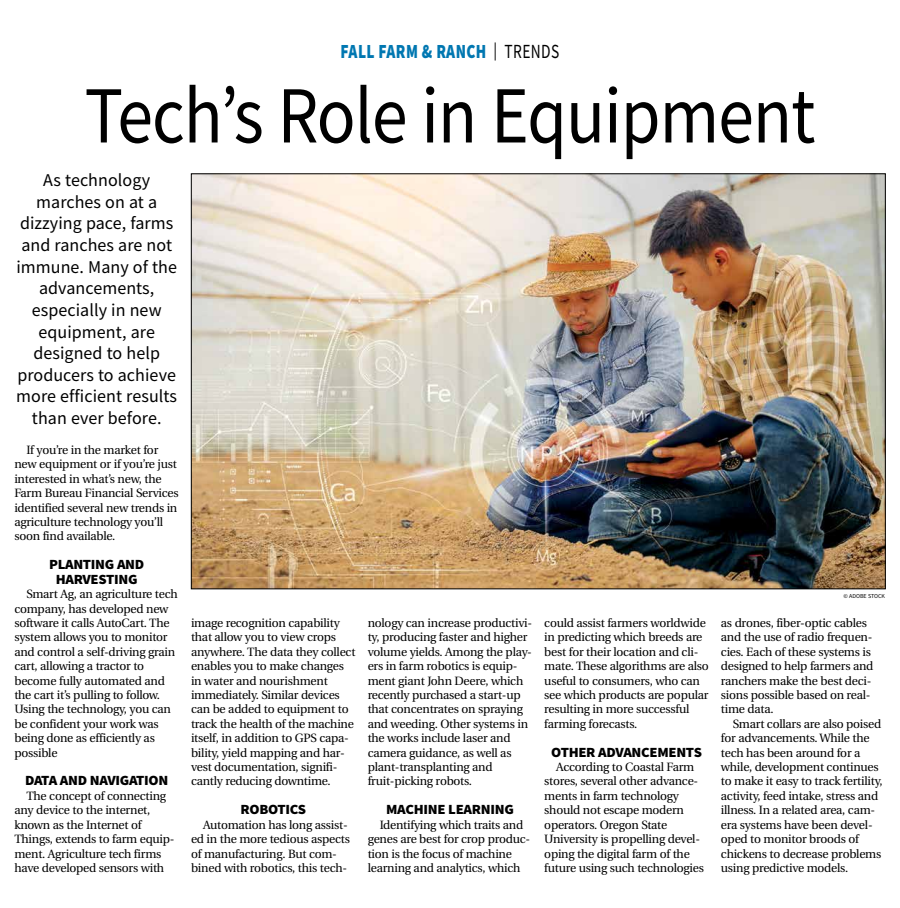
<style>
.page{position:relative;width:900px;height:908px;background:#fff}
.page>*{position:absolute;margin:0;border:0;box-sizing:border-box;transform-origin:0 0}
.t1{font:81px "Source Sans Pro";letter-spacing:-.015em;color:#000;scale:.89 1}
.t2{font:900 20px "Source Sans Pro";letter-spacing:.025em;color:#0077b1;scale:.77 1}
.t3{font:18px/21.6px "Source Sans Pro";letter-spacing:.005em;color:#000;text-align:center}
.t4{font:900 14px/14.4px "Source Sans Pro";letter-spacing:-.02em;color:#000;text-align:center;scale:1.05 1}
.t5{font:12px/14.4px "Utopia";letter-spacing:-.02em;color:#000}
.t6{font:6px "Source Sans Pro";color:#000}
.s1{font-weight:400;font-size:18px;color:#000}
.s2{font-weight:400;color:#000}
</style>
<div class="page">
<img style="left:193px;top:175px;width:691px;height:412px">
<h2 class="t2" style="left:341px;top:38px;width:286px">FALL FARM &amp; RANCH <span class="s1">|</span> <span class="s2">TRENDS</span></h2>
<h1 class="t1" style="left:85px;top:64px;width:823px">Tech’s Role in Equipment</h1>
<h3 class="t3" style="left:16px;top:169px;width:162px">As technology marches on at a dizzying pace, farms and ranches are not immune. Many of the advancements, especially in new equipment, are designed to help producers to achieve more efficient results than ever before.</h3>
<p class="t5" style="left:14px;top:443px;width:166px;text-indent:12px">If you’re in the market for new equipment or if you’re just interested in what’s new, the<br>Farm Bureau Financial Services identified several new trends in agriculture technology you’ll soon find available.</p>
<p class="t4" style="left:49px;top:557px;width:92px">PLANTING AND<br>HARVESTING</p>
<p class="t5" style="left:14px;top:587px;width:165px;text-indent:12px">Smart Ag, an agriculture tech company, has developed new software it calls AutoCart. The system allows you to monitor and control a self-driving grain cart, allowing a tractor to become fully automated and the cart it’s pulling to follow.<br>Using the technology, you can be confident your work was being done as efficiently as possible</p>
<p class="t4" style="left:25px;top:773px;width:138px">DATA AND NAVIGATION</p>
<p class="t5" style="left:14px;top:788px;width:162px;text-indent:12px">The concept of connecting any device to the internet, known as the Internet of<br>Things, extends to farm equip&shy;ment. Agriculture tech firms have developed sensors with</p>
<p class="t5" style="left:191px;top:615px;width:166px">image recognition capability that allow you to view crops anywhere. The data they collect enables you to make changes in water and nourishment immediately. Similar devices can be added to equipment to track the health of the machine itself, in addition to GPS capa&shy;bility, yield mapping and har&shy;vest documentation, signifi&shy;cantly reducing downtime.</p>
<p class="t4" style="left:241px;top:802px;width:64px">ROBOTICS</p>
<p class="t5" style="left:191px;top:817px;width:161px;text-indent:12px">Automation has long assist&shy;ed in the more tedious aspects of manufacturing. But com&shy;bined with robotics, this tech-</p>
<p class="t5" style="left:368px;top:615px;width:166px">nology can increase productivi&shy;ty, producing faster and higher volume yields. Among the play&shy;ers in farm robotics is equip&shy;ment giant John Deere, which recently purchased a start-up that concentrates on spraying and weeding. Other systems in the works include laser and camera guidance, as well as plant-transplanting and fruit-picking robots.</p>
<p class="t4" style="left:386px;top:802px;width:123px">MACHINE LEARNING</p>
<p class="t5" style="left:368px;top:817px;width:164px;text-indent:12px">Identifying which traits and genes are best for crop produc&shy;tion is the focus of machine learning and analytics, which</p>
<p class="t5" style="left:544px;top:615px;width:166px">could assist farmers worldwide in predicting which breeds are best for their location and cli&shy;mate. These algorithms are also useful to consumers, who can see which products are popular resulting in more successful farming forecasts.</p>
<p class="t4" style="left:551px;top:744px;width:145px">OTHER ADVANCEMENTS</p>
<p class="t5" style="left:544px;top:759px;width:161px;text-indent:12px">According to Coastal Farm stores, several other advance&shy;ments in farm technology should not escape modern operators. Oregon State<br>University is propelling devel&shy;oping the digital farm of the future using such technologies</p>
<p class="t6" style="left:844px;top:592px;width:43px">© ADOBE STOCK</p>
<p class="t5" style="left:721px;top:615px;width:154px">as drones, fiber-optic cables and the use of radio frequen&shy;cies. Each of these systems is designed to help farmers and ranchers make the best deci&shy;sions possible based on real&shy;time data.</p>
<p class="t5" style="left:721px;top:716px;width:163px;text-indent:12px">Smart collars are also poised for advancements. While the tech has been around for a while, development continues to make it easy to track fertility, activity, feed intake, stress and illness. In a related area, cam&shy;era systems have been devel&shy;oped to monitor broods of chickens to decrease problems using predictive models.</p>
</div>
